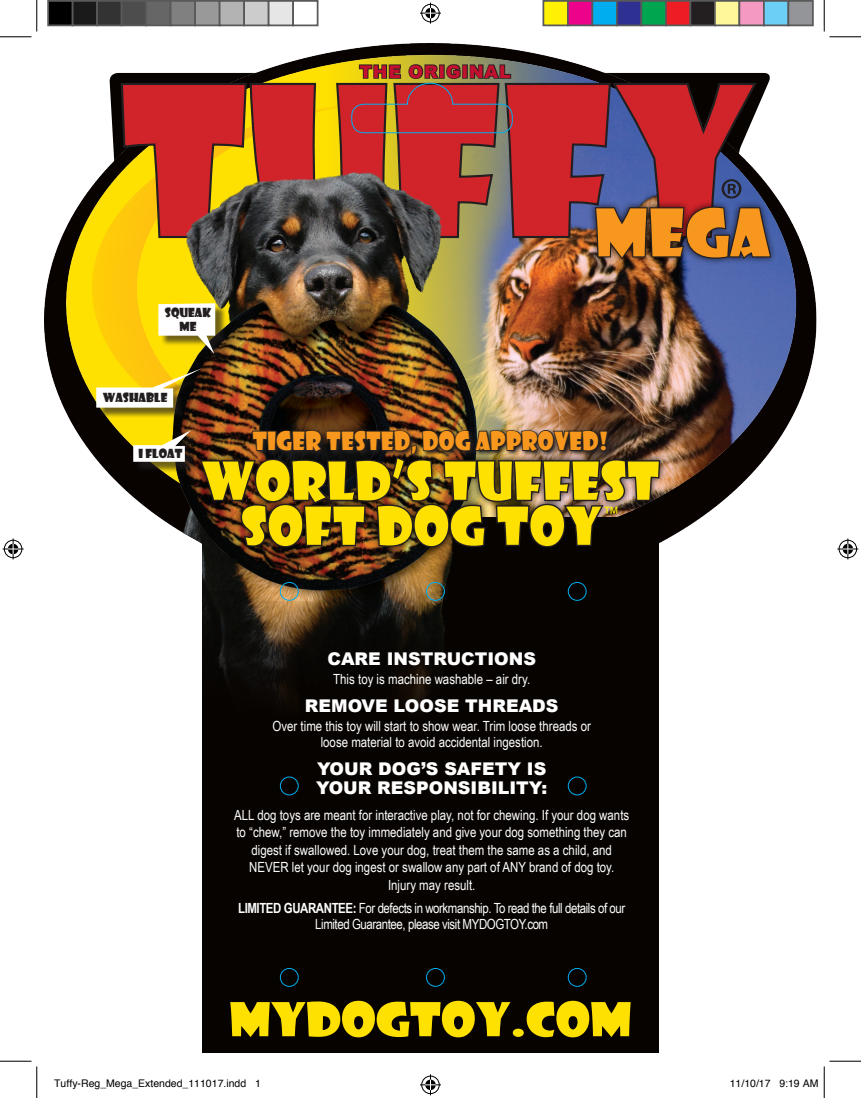
<style>
.page{position:relative;width:861px;height:1098px;background:#fff}
.page>*{position:absolute;margin:0;border:0;box-sizing:border-box;transform-origin:0 0}
.t1{font:63.88px "Showcard Gothic";color:#f7971d}
.t2{font:50.93px/45px "Showcard Gothic";letter-spacing:.02em;color:#ffe101;text-align:center}
.t3{font:45.5px "Showcard Gothic";color:#ffe101;scale:1.1 1}
.t4{font:24.5px "Showcard Gothic";letter-spacing:.02em;color:#f7971d;scale:.93 1}
.t5{font:900 17.5px/19.2px "Arial";color:#fff}
.t6{font:900 17.5px "Arial";letter-spacing:.05em;color:#c3102f}
.t7{font:17.15px "Arial";color:#fff101}
.t8{font:14px/17.5px "Arial Narrow";color:#fff;text-align:center}
.t9{font:14px/15.8px "Arial Narrow";letter-spacing:-.03em;color:#fff;text-align:center}
.t10{font:12.25px/14px "Showcard Gothic";color:#231f20;text-align:center}
.t11{font:10.5px "Helvetica";color:#000}
.s1{font-weight:700}
</style>
<div class="page">
<img style="left:44px;top:44px;width:772px;height:495px">
<div style="left:202px;top:517px;width:457px;height:536px;background:#070301"></div>
<img style="left:103px;top:171px;width:382px;height:625px">
<div style="left:193px;top:450px;width:474px;height:104px;background:#070301;opacity:.8"></div>
<div style="left:588px;top:199px;width:190px;height:66px;background:#070301;opacity:.8"></div>
<img style="left:120px;top:63px;width:653px;height:198px">
<img style="left:96px;top:297px;width:566px;height:251px">
<div style="left:280px;top:582px;width:19px;height:18px;border:1px solid #00aeef;border-radius:50%"></div>
<div style="left:426px;top:582px;width:19px;height:18px;border:1px solid #00aeef;border-radius:50%"></div>
<div style="left:568px;top:582px;width:19px;height:18px;border:1px solid #00aeef;border-radius:50%"></div>
<div style="left:280px;top:967px;width:19px;height:19px;border:1px solid #00aeef;border-radius:50%"></div>
<div style="left:426px;top:967px;width:19px;height:19px;border:1px solid #00aeef;border-radius:50%"></div>
<div style="left:568px;top:967px;width:19px;height:19px;border:1px solid #00aeef;border-radius:50%"></div>
<div style="left:280px;top:776px;width:19px;height:19px;border:1px solid #00aeef;border-radius:50%"></div>
<div style="left:568px;top:776px;width:19px;height:19px;border:1px solid #00aeef;border-radius:50%"></div>
<hr style="left:0;top:36px;width:32px;height:1px;background:#000">
<hr style="left:830px;top:36px;width:31px;height:1px;background:#000">
<hr style="left:0;top:1060px;width:32px;height:1px;background:#000">
<hr style="left:830px;top:1060px;width:31px;height:1px;background:#000">
<hr style="left:36px;top:0;width:1px;height:32px;background:#000">
<hr style="left:36px;top:1066px;width:1px;height:31px;background:#000">
<hr style="left:824px;top:0;width:1px;height:32px;background:#000">
<hr style="left:824px;top:1066px;width:1px;height:31px;background:#000">
<svg style="left:420px;top:3px;width:21px;height:21px"></svg>
<svg style="left:420px;top:1074px;width:21px;height:21px"></svg>
<svg style="left:3px;top:538px;width:21px;height:21px"></svg>
<svg style="left:837px;top:538px;width:21px;height:21px"></svg>
<div style="left:48px;top:1px;width:25px;height:24px;background:#000"></div>
<div style="left:47px;top:0;width:27px;height:26px;border:2px solid #595959"></div>
<div style="left:73px;top:1px;width:24px;height:24px;background:#1a1a1a"></div>
<div style="left:72px;top:0;width:26px;height:26px;border:2px solid #595959"></div>
<div style="left:97px;top:1px;width:25px;height:24px;background:#333"></div>
<div style="left:96px;top:0;width:26px;height:26px;border:2px solid #595959"></div>
<div style="left:122px;top:1px;width:24px;height:24px;background:#4d4d4d"></div>
<div style="left:121px;top:0;width:26px;height:26px;border:2px solid #595959"></div>
<div style="left:146px;top:1px;width:25px;height:24px;background:#666"></div>
<div style="left:145px;top:0;width:27px;height:26px;border:2px solid #595959"></div>
<div style="left:171px;top:1px;width:24px;height:24px;background:#808080"></div>
<div style="left:170px;top:0;width:26px;height:26px;border:2px solid #595959"></div>
<div style="left:195px;top:1px;width:25px;height:24px;background:#999"></div>
<div style="left:194px;top:0;width:26px;height:26px;border:2px solid #595959"></div>
<div style="left:220px;top:1px;width:24px;height:24px;background:#b3b3b3"></div>
<div style="left:219px;top:0;width:26px;height:26px;border:2px solid #595959"></div>
<div style="left:244px;top:1px;width:25px;height:24px;background:#ccc"></div>
<div style="left:243px;top:0;width:27px;height:26px;border:2px solid #595959"></div>
<div style="left:269px;top:1px;width:24px;height:24px;background:#e6e6e6"></div>
<div style="left:268px;top:0;width:26px;height:26px;border:2px solid #595959"></div>
<div style="left:292px;top:0;width:26px;height:26px;border:2px solid #595959"></div>
<div style="left:543px;top:1px;width:25px;height:24px;background:#fff101"></div>
<div style="left:542px;top:0;width:27px;height:26px;border:2px solid #595959"></div>
<div style="left:568px;top:1px;width:24px;height:24px;background:#ed028c"></div>
<div style="left:567px;top:0;width:26px;height:26px;border:2px solid #595959"></div>
<div style="left:592px;top:1px;width:25px;height:24px;background:#00aeef"></div>
<div style="left:592px;top:0;width:26px;height:26px;border:2px solid #595959"></div>
<div style="left:617px;top:1px;width:24px;height:24px;background:#2e3092"></div>
<div style="left:616px;top:0;width:26px;height:26px;border:2px solid #595959"></div>
<div style="left:641px;top:1px;width:25px;height:24px;background:#00a54f"></div>
<div style="left:640px;top:0;width:27px;height:26px;border:2px solid #595959"></div>
<div style="left:666px;top:1px;width:24px;height:24px;background:#ee1d23"></div>
<div style="left:665px;top:0;width:26px;height:26px;border:2px solid #595959"></div>
<div style="left:690px;top:1px;width:25px;height:24px;background:#231f20"></div>
<div style="left:690px;top:0;width:26px;height:26px;border:2px solid #595959"></div>
<div style="left:715px;top:1px;width:24px;height:24px;background:#fff79a"></div>
<div style="left:714px;top:0;width:26px;height:26px;border:2px solid #595959"></div>
<div style="left:739px;top:1px;width:25px;height:24px;background:#f499c2"></div>
<div style="left:738px;top:0;width:27px;height:26px;border:2px solid #595959"></div>
<div style="left:764px;top:1px;width:24px;height:24px;background:#6bcff6"></div>
<div style="left:763px;top:0;width:26px;height:26px;border:2px solid #595959"></div>
<div style="left:788px;top:1px;width:25px;height:24px;background:#939598"></div>
<div style="left:788px;top:0;width:26px;height:26px;border:2px solid #595959"></div>
<p class="t10" style="left:165px;top:305px;width:48px">SQUEAK<br>ME</p>
<p class="t10" style="left:103px;top:390px;width:66px">WASHABLE</p>
<p class="t6" style="left:359px;top:59px;width:153px">THE ORIGINAL</p>
<h1 class="t1" style="left:595px;top:190px;width:176px">MEGA</h1>
<p class="t10" style="left:138px;top:445px;width:45px">I FLOAT</p>
<h3 class="t4" style="left:253px;top:424px;width:384px">TIGER TESTED, DOG APPROVED!</h3>
<h2 class="t2" style="left:202px;top:456px;width:459px">WORLD’S TUFFEST<br>SOFT DOG TOY</h2>
<p class="t7" style="left:603px;top:502px;width:19px">™</p>
<p class="t5" style="left:327px;top:648px;width:210px">CARE INSTRUCTIONS</p>
<p class="t8" style="left:333px;top:669px;width:198px">This toy is machine washable – air dry.</p>
<p class="t5" style="left:305px;top:695px;width:255px">REMOVE LOOSE THREADS</p>
<p class="t8" style="left:273px;top:717px;width:320px;line-height:15.8px">Over time this toy will start to show wear. Trim loose threads or loose material to avoid accidental ingestion.</p>
<p class="t5" style="left:316px;top:758px;width:233px">YOUR DOG’S SAFETY IS<br>YOUR RESPONSIBILITY:</p>
<p class="t8" style="left:234px;top:805px;width:397px">ALL dog toys are meant for interactive play, not for chewing. If your dog wants to “chew,” remove the toy immediately and give your dog something they can digest if swallowed. Love your dog, treat them the same as a child, and NEVER let your dog ingest or swallow any part of ANY brand of dog toy.<br>Injury may result.</p>
<p class="t9" style="left:238px;top:899px;width:389px"><span class="s1">LIMITED GUARANTEE:</span> For defects in workmanship. To read the full details of our<br>Limited Guarantee, please visit MYDOGTOY.com</p>
<h3 class="t3" style="left:229px;top:988px;width:367px">MYDOGTOY.COM</h3>
<p class="t11" style="left:54px;top:1075px;width:208px">Tuffy-Reg_Mega_Extended_111017.indd 1</p>
<p class="t11" style="left:730px;top:1075px;width:90px">11/10/17 9:19 AM</p>
</div>
